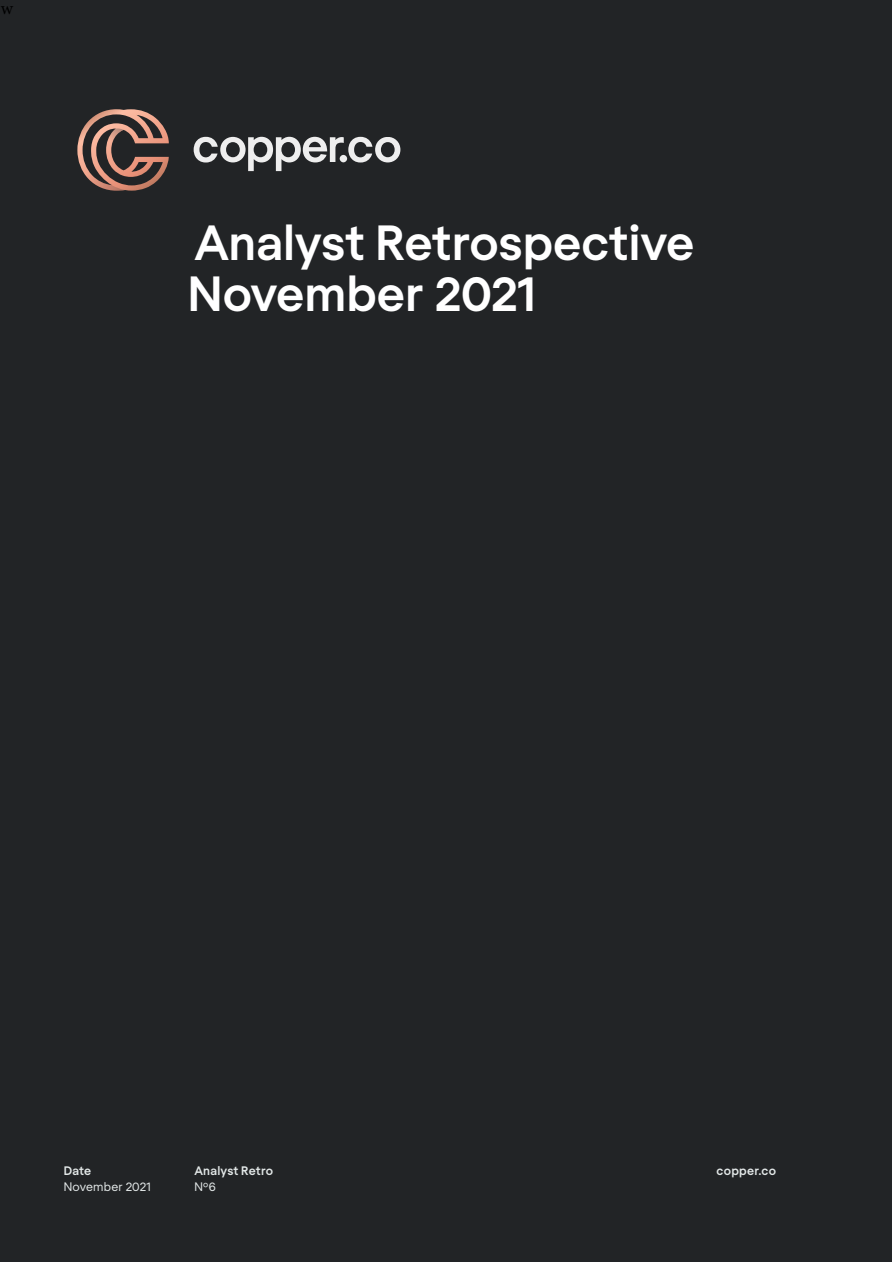
<style>
.page{position:relative;width:893px;height:1263px;background:#fff}
.page>*{position:absolute;margin:0;border:0;box-sizing:border-box;transform-origin:0 0}
.t1{font:700 48px/50.8px "Regola Pro";letter-spacing:-.005em;color:#fff}
.t2{font:18px "Minion Pro";color:#000}
.t3{font:700 12px "Regola Pro";letter-spacing:.015em;color:#e3e8e8}
.t4{font:12px "Regola Pro";letter-spacing:.02em;color:#e3e8e8}
</style>
<div class="page">
<div style="left:1px;top:1px;width:891px;height:1261px;background:#222426"></div>
<svg style="left:194px;top:137px;width:206px;height:34px"></svg>
<svg style="left:77px;top:109px;width:92px;height:82px"></svg>
<p class="t2" style="left:1px;top:-4px;width:14px">w</p>
<p class="t1" style="left:188px;top:215px;width:508px">Analyst Retrospective<br>November 2021</p>
<p class="t3" style="left:194px;top:1162px;width:80px">Analyst Retro</p>
<p class="t4" style="left:194px;top:1178px;width:23px">Nº6</p>
<p class="t3" style="left:64px;top:1162px;width:29px">Date</p>
<p class="t3" style="left:717px;top:1162px;width:61px">copper.co</p>
<p class="t4" style="left:64px;top:1178px;width:89px">November 2021</p>
</div>
